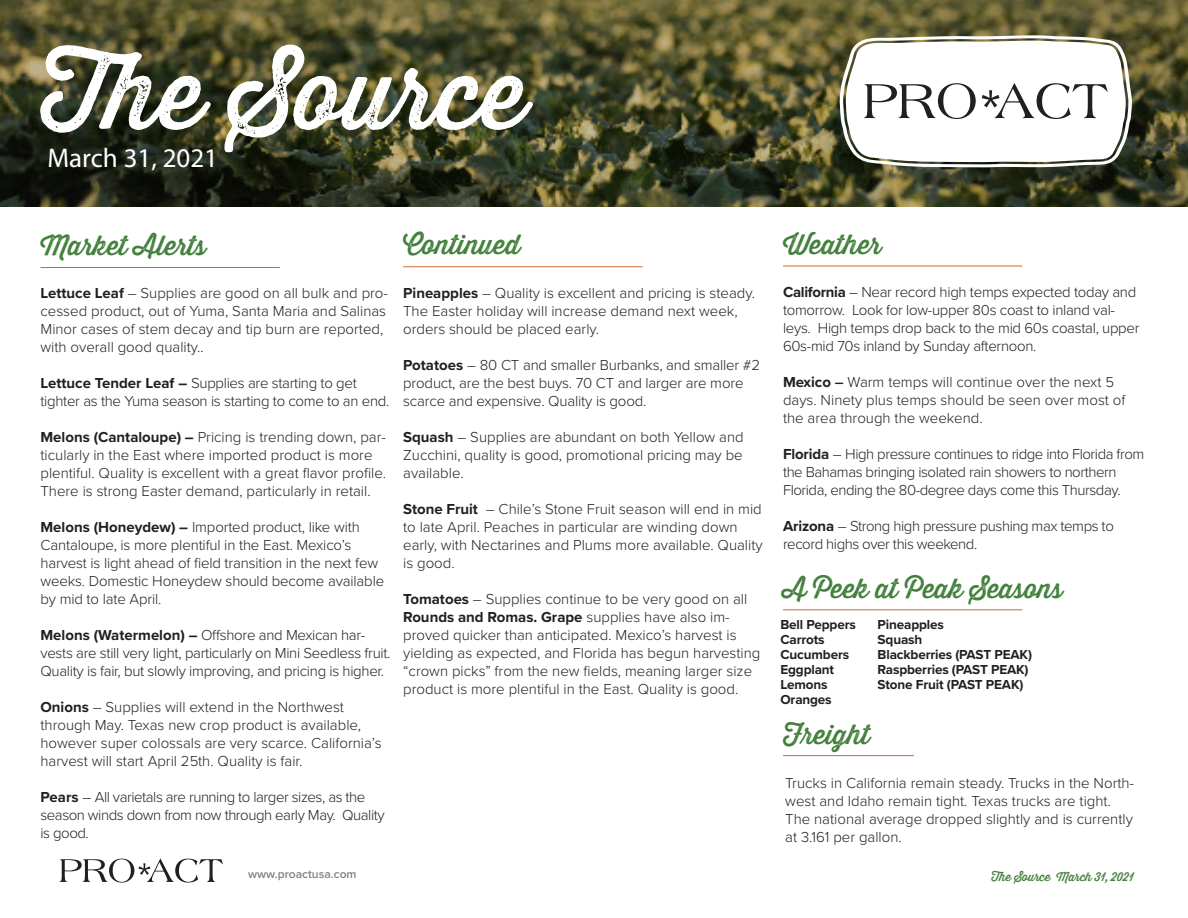
<style>
.page{position:relative;width:1188px;height:918px;background:#fff}
.page>*{position:absolute;margin:0;border:0;box-sizing:border-box;transform-origin:0 0}
.t1{font:99px "Thirsty Rough Reg One";color:#fff}
.t2{font:27px "Thirsty Rough Reg One";color:#42803c}
.t3{font:27px "Myriad Pro";color:#fff}
.t4{font:300 15px/18px "Proxima Nova";color:#231f20}
.t5{font:300 15px/18px "Proxima Nova";letter-spacing:-.02em;color:#231f20}
.t6{font:300 15px/18px "Proxima Nova";letter-spacing:-.03em;color:#231f20}
.t7{font:700 13.5px/15px "Proxima Nova";letter-spacing:-.01em;color:#231f20}
.t8{font:12px "Thirsty Rough Reg One";color:#42803c}
.t9{font:600 12px "Proxima Nova";color:#808285}
.s1{font-weight:700}
.s2{font-weight:600}
</style>
<div class="page">
<img style="left:0;top:0;width:1188px;height:207px">
<hr style="left:40px;top:267px;width:240px;height:1px;background:#d16727">
<hr style="left:783px;top:266px;width:239px;height:1px;background:#d16727">
<hr style="left:403px;top:266px;width:240px;height:1px;background:#d16727">
<hr style="left:783px;top:609px;width:239px;height:1px;background:#d16727">
<hr style="left:783px;top:755px;width:131px;height:1px;background:#d16727">
<svg style="left:840px;top:35px;width:292px;height:132px"></svg>
<svg style="left:59px;top:859px;width:164px;height:24px"></svg>
<h1 class="t1" style="left:40px;top:20px;width:488px">The Source</h1>
<h2 class="t3" style="left:47px;top:141px;width:172px">March 31, 2021</h2>
<h2 class="t2" style="left:40px;top:226px;width:167px">Market Alerts</h2>
<h2 class="t2" style="left:403px;top:225px;width:119px">Continued</h2>
<h2 class="t2" style="left:783px;top:225px;width:100px">Weather</h2>
<p class="t4" style="left:40px;top:283px;width:349px"><span class="s1">Lettuce Leaf</span> – Supplies are good on all bulk and pro&shy;cessed product, out of Yuma, Santa Maria and Salinas Minor cases of stem decay and tip burn are reported, with overall good quality..</p>
<p class="t5" style="left:40px;top:373px;width:350px"><span class="s1">Lettuce Tender Leaf –</span> Supplies are starting to get tighter as the Yuma season is starting to come to an end.</p>
<p class="t4" style="left:40px;top:427px;width:347px"><span class="s1">Melons (Cantaloupe) –</span> Pricing is trending down, par&shy;ticularly in the East where imported product is more plentiful. Quality is excellent with a great flavor profile.<br>There is strong Easter demand, particularly in retail.</p>
<p class="t4" style="left:40px;top:517px;width:345px"><span class="s1">Melons (Honeydew) –</span> Imported product, like with Cantaloupe, is more plentiful in the East. Mexico’s harvest is light ahead of field transition in the next few weeks. Domestic Honeydew should become available by mid to late April.</p>
<p class="t5" style="left:40px;top:625px;width:351px"><span class="s1">Melons (Watermelon) –</span> Offshore and Mexican har&shy;vests are still very light, particularly on Mini Seedless fruit.<br>Quality is fair, but slowly improving, and pricing is higher.</p>
<p class="t4" style="left:40px;top:697px;width:343px"><span class="s1">Onions</span> – Supplies will extend in the Northwest through May. Texas new crop product is available, however super colossals are very scarce. California’s harvest will start April 25th. Quality is fair.</p>
<p class="t6" style="left:40px;top:787px;width:346px"><span class="s1">Pears</span> – All varietals are running to larger sizes, as the season winds down from now through early May. Quality is good.</p>
<p class="t4" style="left:403px;top:283px;width:353px"><span class="s1">Pineapples</span> – Quality is excellent and pricing is steady.<br>The Easter holiday will increase demand next week, orders should be placed early.</p>
<p class="t4" style="left:403px;top:355px;width:359px"><span class="s1">Potatoes</span> – 80 CT and smaller Burbanks, and smaller #2 product, are the best buys. 70 CT and larger are more scarce and expensive. Quality is good.</p>
<p class="t4" style="left:403px;top:427px;width:342px;text-align:justify"><span class="s1">Squash</span> – Supplies are abundant on both Yellow and Zucchini, quality is good, promotional pricing may be available.</p>
<p class="t4" style="left:403px;top:499px;width:361px"><span class="s1">Stone Fruit</span> – Chile’s Stone Fruit season will end in mid to late April. Peaches in particular are winding down early, with Nectarines and Plums more available. Quality is good.</p>
<p class="t4" style="left:403px;top:589px;width:359px"><span class="s1">Tomatoes</span> – Supplies continue to be very good on all <span class="s1">Rounds and Romas. Grape</span> supplies have also im&shy;proved quicker than anticipated. Mexico’s harvest is yielding as expected, and Florida has begun harvesting “crown picks” from the new fields, meaning larger size product is more plentiful in the East. Quality is good.</p>
<p class="t5" style="left:783px;top:282px;width:358px"><span class="s1">California</span> – Near record high temps expected today and tomorrow. Look for low-upper 80s coast to inland val&shy;leys. High temps drop back to the mid 60s coastal, upper 60s-mid 70s inland by Sunday afternoon.</p>
<p class="t4" style="left:783px;top:372px;width:344px"><span class="s1">Mexico</span> <span class="s2">–</span> Warm temps will continue over the next 5 days. Ninety plus temps should be seen over most of the area through the weekend.</p>
<p class="t6" style="left:783px;top:444px;width:363px"><span class="s1">Florida</span> – High pressure continues to ridge into Florida from the Bahamas bringing isolated rain showers to northern<br>Florida, ending the 80-degree days come this Thursday.</p>
<p class="t6" style="left:783px;top:516px;width:332px"><span class="s1">Arizona</span> – Strong high pressure pushing max temps to record highs over this weekend.</p>
<h2 class="t2" style="left:783px;top:569px;width:281px">A Peek at Peak Seasons</h2>
<p class="t7" style="left:780px;top:617px;width:77px">Bell Peppers</p>
<p class="t7" style="left:780px;top:632px;width:46px">Carrots</p>
<p class="t7" style="left:780px;top:647px;width:70px">Cucumbers</p>
<p class="t7" style="left:780px;top:662px;width:55px">Eggplant</p>
<p class="t7" style="left:780px;top:677px;width:49px">Lemons</p>
<p class="t7" style="left:780px;top:692px;width:53px">Oranges</p>
<p class="t7" style="left:878px;top:617px;width:68px">Pineapples</p>
<p class="t7" style="left:878px;top:632px;width:156px">Squash<br>Blackberries (PAST PEAK)<br>Raspberries (PAST PEAK)</p>
<p class="t7" style="left:878px;top:677px;width:147px">Stone Fruit (PAST PEAK)</p>
<h2 class="t2" style="left:783px;top:714px;width:88px">Freight</h2>
<p class="t4" style="left:785px;top:773px;width:350px">Trucks in California remain steady. Trucks in the North&shy;west and Idaho remain tight. Texas trucks are tight.<br>The national average dropped slightly and is currently at 3.161 per gallon.</p>
<p class="t9" style="left:248px;top:865px;width:110px">www.proactusa.com</p>
<p class="t8" style="left:991px;top:867px;width:144px">The Source March 31, 2021</p>
</div>
